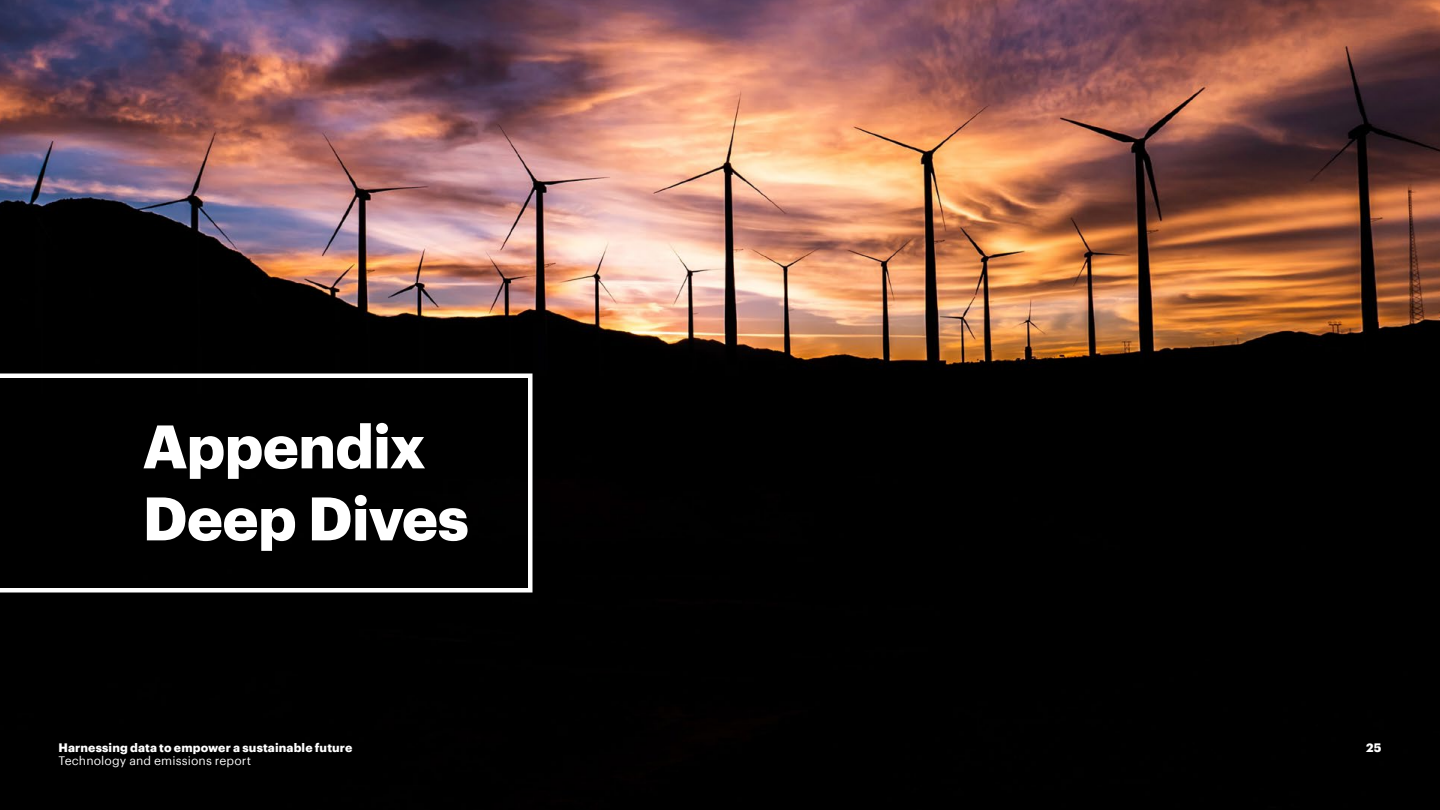
<style>
.page{position:relative;width:1440px;height:810px;background:#fff}
.page>*{position:absolute;margin:0;border:0;box-sizing:border-box;transform-origin:0 0}
.t1{font:700 60px/72px "Graphik";letter-spacing:-.015em;color:#fff}
.t2{font:700 12px "Graphik";letter-spacing:.01em;color:#fff}
.t3{font:12px "Graphik";letter-spacing:.01em;color:#fff}
</style>
<div class="page">
<img style="left:0;top:0;width:1440px;height:810px">
<div style="left:0;top:374px;width:532px;height:218px;background:#000"></div>
<h1 class="t1" style="left:142px;top:405px;width:328px">Appendix<br>Deep Dives</h1>
<p class="t2" style="left:58px;top:738px;width:295px">Harnessing data to empower a sustainable future</p>
<p class="t2" style="left:1366px;top:738px;width:17px">25</p>
<p class="t3" style="left:58px;top:752px;width:194px">Technology and emissions report</p>
</div>
